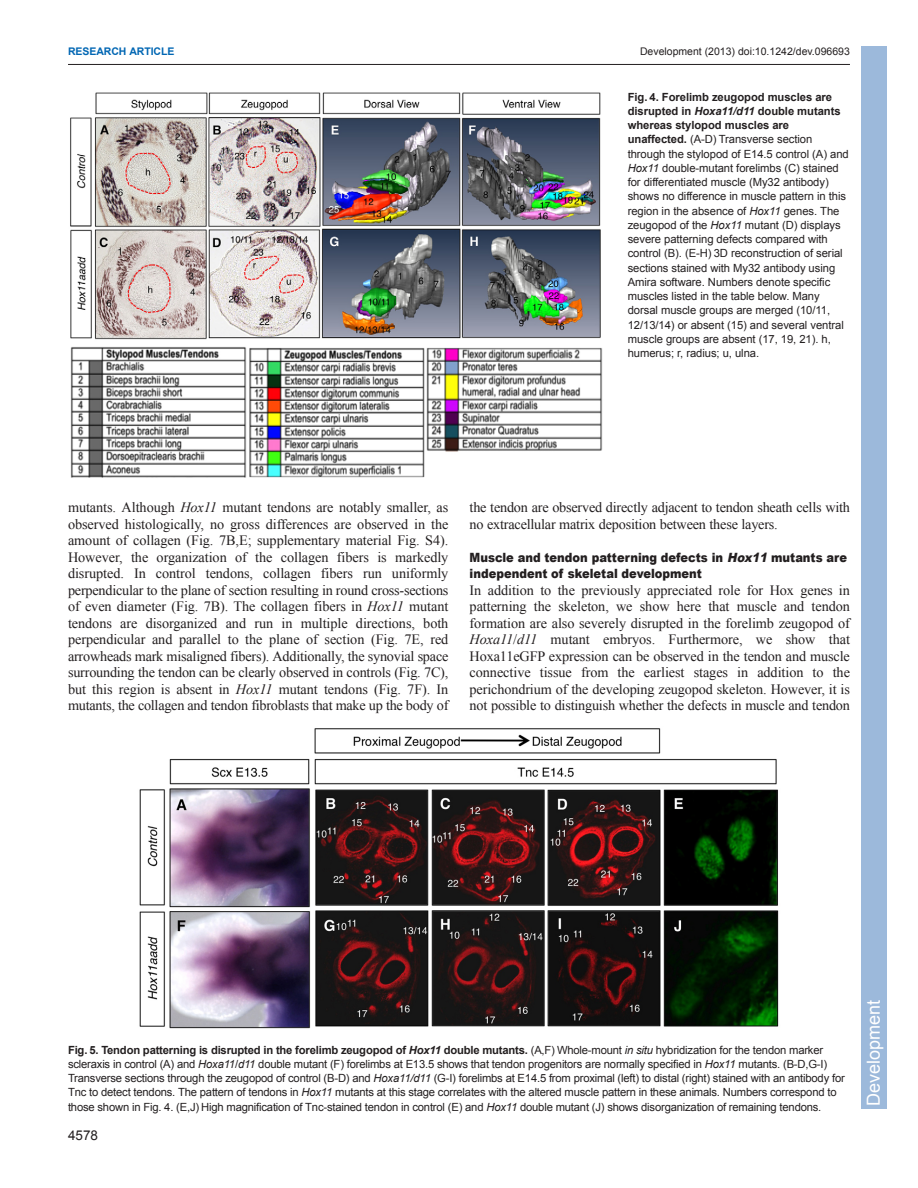
<style>
.page{position:relative;width:918px;height:1188px;background:#fff}
.page>*{position:absolute;margin:0;border:0;box-sizing:border-box;transform-origin:0 0}
.t1{font:18px "Arial";color:#fff}
.t2{font:14.25px/16.5px "Times New Roman";letter-spacing:-.015em;color:#231f20;text-align:justify}
.t3{font:13.5px "Arial";color:#231f20}
.t4{font:900 12.75px/16.5px "Arial";color:#231f20;scale:.9 1}
.t5{font:11.25px/14.2px "Arial";letter-spacing:-.005em;color:#231f20}
.t6{font:10.5px "Arial";color:#231f20}
.t7{font:700 10.5px "Arial";letter-spacing:-.005em;color:#0166b3}
.s1{font-weight:700}
.s2{font-weight:700;font-style:italic}
.s3{font-style:italic}
</style>
<div class="page">
<hr style="left:68px;top:64px;width:782px;height:1px;background:#231f20">
<img style="left:70px;top:92px;width:533px;height:386px">
<img style="left:139px;top:728px;width:640px;height:301px">
<div style="left:861px;top:46px;width:25px;height:1063px;background:#9cb9db"></div>
<p class="t7" style="left:68px;top:45px;width:108px">RESEARCH ARTICLE</p>
<p class="t6" style="left:640px;top:45px;width:211px">Development (2013) doi:10.1242/dev.096693</p>
<p class="t5" style="left:628px;top:90px;width:223px"><span class="s1">Fig. 4. Forelimb zeugopod muscles are disrupted in</span> <span class="s2">Hoxa11/d11</span> <span class="s1">double mutants whereas stylopod muscles are unaffected.</span> (A-D) Transverse section through the stylopod of E14.5 control (A) and <span class="s3">Hox11</span> double-mutant forelimbs (C) stained for differentiated muscle (My32 antibody) shows no difference in muscle pattern in this region in the absence of <span class="s3">Hox11</span> genes. The zeugopod of the <span class="s3">Hox11</span> mutant (D) displays severe patterning defects compared with control (B). (E-H) 3D reconstruction of serial sections stained with My32 antibody using Amira software. Numbers denote specific muscles listed in the table below. Many dorsal muscle groups are merged (10/11, 12/13/14) or absent (15) and several ventral muscle groups are absent (17, 19, 21). h, humerus; r, radius; u, ulna.</p>
<p class="t2" style="left:68px;top:499px;width:382px">mutants. Although <span class="s3">Hox11</span> mutant tendons are notably smaller, as observed histologically, no gross differences are observed in the amount of collagen (Fig. 7B,E; supplementary material Fig. S4).<br>However, the organization of the collagen fibers is markedly disrupted. In control tendons, collagen fibers run uniformly perpendicular to the plane of section resulting in round cross-sections of even diameter (Fig. 7B). The collagen fibers in <span class="s3">Hox11</span> mutant tendons are disorganized and run in multiple directions, both perpendicular and parallel to the plane of section (Fig. 7E, red arrowheads mark misaligned fibers). Additionally, the synovial space surrounding the tendon can be clearly observed in controls (Fig. 7C), but this region is absent in <span class="s3">Hox11</span> mutant tendons (Fig. 7F). In mutants, the collagen and tendon fibroblasts that make up the body of</p>
<p class="t2" style="left:470px;top:499px;width:382px">the tendon are observed directly adjacent to tendon sheath cells with no extracellular matrix deposition between these layers.</p>
<p class="t4" style="left:470px;top:548px;width:421px">Muscle and tendon patterning defects in <span class="s3">Hox11</span>mutants are independent of skeletal development</p>
<p class="t2" style="left:470px;top:582px;width:382px">In addition to the previously appreciated role for Hox genes in patterning the skeleton, we show here that muscle and tendon formation are also severely disrupted in the forelimb zeugopod of <span class="s3">Hoxa11</span>/<span class="s3">d11</span> mutant embryos. Furthermore, we show that Hoxa11eGFP expression can be observed in the tendon and muscle connective tissue from the earliest stages in addition to the perichondrium of the developing zeugopod skeleton. However, it is not possible to distinguish whether the defects in muscle and tendon</p>
<p class="t5" style="left:68px;top:1043px;width:778px"><span class="s1">Fig. 5. Tendon patterning is disrupted in the forelimb zeugopod of</span> <span class="s2">Hox11</span> <span class="s1">double mutants.</span> (A,F) Whole-mount <span class="s3">in situ</span> hybridization for the tendon marker scleraxis in control (A) and <span class="s3">Hoxa11</span>/<span class="s3">d11</span> double mutant (F) forelimbs at E13.5 shows that tendon progenitors are normally specified in <span class="s3">Hox11</span> mutants. (B-D,G-I)<br>Transverse sections through the zeugopod of control (B-D) and <span class="s3">Hoxa11/d11</span> (G-I) forelimbs at E14.5 from proximal (left) to distal (right) stained with an antibody for Tnc to detect tendons. The pattern of tendons in <span class="s3">Hox11</span> mutants at this stage correlates with the altered muscle pattern in these animals. Numbers correspond to those shown in Fig. 4. (E,J) High magnification of Tnc-stained tendon in control (E) and <span class="s3">Hox11</span> double mutant (J) shows disorganization of remaining tendons.</p>
<p class="t3" style="left:68px;top:1128px;width:32px">4578</p>
<h1 class="t1" style="left:862px;top:1106px;width:108px;rotate:-90deg">Development</h1>
</div>
